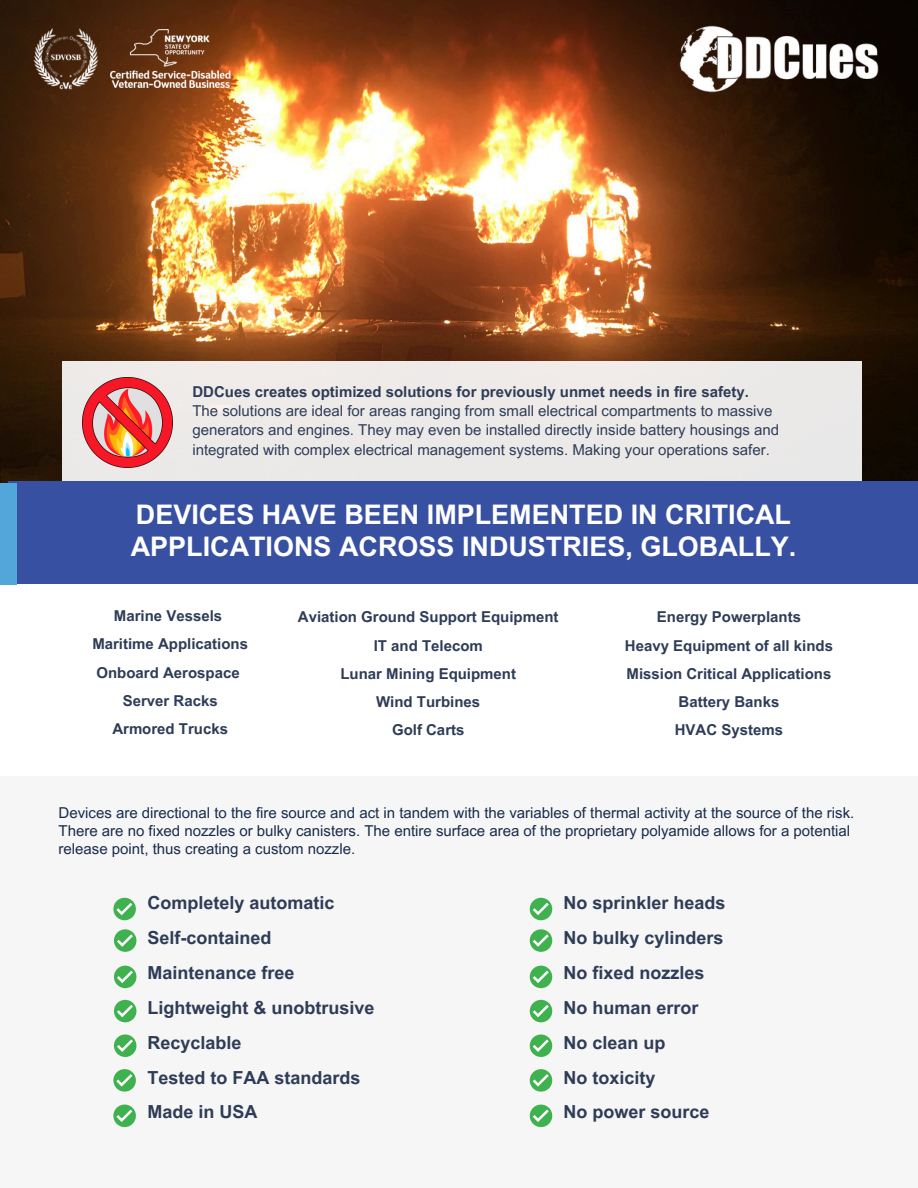
<style>
.page{position:relative;width:918px;height:1188px;background:#fff}
.page>*{position:absolute;margin:0;border:0;box-sizing:border-box;transform-origin:0 0}
.t1{font:700 27px/32.7px "Arial MT Pro";color:#fff}
.t2{font:700 18px/34.8px "Arial MT Pro";color:#2e3c57}
.t3{font:700 15px/28.2px "Arial MT Pro";color:#2e3c57;text-align:center}
.t4{font:15px/18px "Arial MT Pro";color:#182b4b}
.t5{font:15px/19.2px "Arial MT Pro";color:#2e3c57}
</style>
<div class="page">
<img style="left:0;top:0;width:918px;height:483px">
<div style="left:63px;top:362px;width:798px;height:120px;background:#eceae8"></div>
<div style="left:0;top:776px;width:918px;height:412px;background:#f6f6f6"></div>
<img style="left:83px;top:378px;width:90px;height:90px">
<div style="left:8px;top:482px;width:910px;height:102px;background:#3850a2"></div>
<div style="left:113px;top:898px;width:23px;height:22px;background:#3fb24f;border-radius:50%"></div>
<svg style="left:116px;top:903px;width:16px;height:12px"></svg>
<div style="left:114px;top:929px;width:22px;height:23px;background:#3fb24f;border-radius:50%"></div>
<svg style="left:117px;top:934px;width:16px;height:13px"></svg>
<div style="left:114px;top:966px;width:22px;height:22px;background:#3fb24f;border-radius:50%"></div>
<svg style="left:117px;top:971px;width:16px;height:12px"></svg>
<div style="left:114px;top:1000px;width:22px;height:22px;background:#3fb24f;border-radius:50%"></div>
<svg style="left:117px;top:1005px;width:16px;height:12px"></svg>
<div style="left:114px;top:1034px;width:22px;height:23px;background:#3fb24f;border-radius:50%"></div>
<svg style="left:117px;top:1039px;width:16px;height:13px"></svg>
<svg style="left:113px;top:1069px;width:23px;height:23px"></svg>
<svg style="left:116px;top:1074px;width:16px;height:13px"></svg>
<div style="left:113px;top:1105px;width:23px;height:22px;background:#3fb24f;border-radius:50%"></div>
<svg style="left:116px;top:1110px;width:16px;height:12px"></svg>
<div style="left:530px;top:898px;width:22px;height:22px;background:#3fb24f;border-radius:50%"></div>
<svg style="left:533px;top:903px;width:16px;height:12px"></svg>
<div style="left:530px;top:929px;width:22px;height:23px;background:#3fb24f;border-radius:50%"></div>
<svg style="left:533px;top:934px;width:16px;height:13px"></svg>
<div style="left:530px;top:966px;width:22px;height:22px;background:#3fb24f;border-radius:50%"></div>
<svg style="left:533px;top:971px;width:16px;height:12px"></svg>
<div style="left:530px;top:1000px;width:22px;height:22px;background:#3fb24f;border-radius:50%"></div>
<svg style="left:533px;top:1005px;width:16px;height:12px"></svg>
<div style="left:530px;top:1034px;width:22px;height:23px;background:#3fb24f;border-radius:50%"></div>
<svg style="left:533px;top:1039px;width:16px;height:13px"></svg>
<div style="left:530px;top:1069px;width:22px;height:23px;background:#3fb24f;border-radius:50%"></div>
<svg style="left:533px;top:1074px;width:16px;height:13px"></svg>
<div style="left:530px;top:1105px;width:22px;height:22px;background:#3fb24f;border-radius:50%"></div>
<svg style="left:533px;top:1110px;width:16px;height:12px"></svg>
<img style="left:671px;top:23px;width:213px;height:73px">
<img style="left:110px;top:30px;width:121px;height:57px">
<img style="left:32px;top:25px;width:67px;height:67px">
<div style="left:0;top:483px;width:17px;height:101px;background:#53a6d9"></div>
<p class="t3" style="left:192px;top:380px;width:558px">DDCues creates optimized solutions for previously unmet needs in fire safety.</p>
<p class="t5" style="left:192px;top:403px;width:588px">The solutions are ideal for areas ranging from small electrical compartments to massive generators and engines. They may even be installed directly inside battery housings and integrated with complex electrical management systems. Making your operations safer.</p>
<p class="t1" style="left:131px;top:501px;width:667px">DEVICES HAVE BEEN IMPLEMENTED IN CRITICAL<br>APPLICATIONS ACROSS INDUSTRIES, GLOBALLY.</p>
<h3 class="t3" style="left:92px;top:604px;width:157px">Marine Vessels<br>Maritime Applications<br>Onboard Aerospace<br>Server Racks<br>Armored Trucks</h3>
<p class="t3" style="left:298px;top:605px;width:262px">Aviation Ground Support Equipment<br>IT and Telecom<br>Lunar Mining Equipment<br>Wind Turbines<br>Golf Carts</p>
<h1 class="t3" style="left:625px;top:605px;width:210px">Energy Powerplants<br>Heavy Equipment of all kinds<br>Mission Critical Applications<br>Battery Banks<br>HVAC Systems</h1>
<h3 class="t4" style="left:59px;top:806px;width:797px">Devices are directional to the fire source and act in tandem with the variables of thermal activity at the source of the risk.<br>There are no fixed nozzles or bulky canisters. The entire surface area of the proprietary polyamide allows for a potential release point, thus creating a custom nozzle.</h3>
<p class="t2" style="left:147px;top:888px;width:229px">Completely automatic<br>Self-contained<br>Maintenance free<br>Lightweight &amp; unobtrusive<br>Recyclable<br>Tested to FAA standards<br>Made in USA</p>
<p class="t2" style="left:564px;top:888px;width:164px">No sprinkler heads<br>No bulky cylinders<br>No fixed nozzles<br>No human error<br>No clean up<br>No toxicity<br>No power source</p>
</div>
